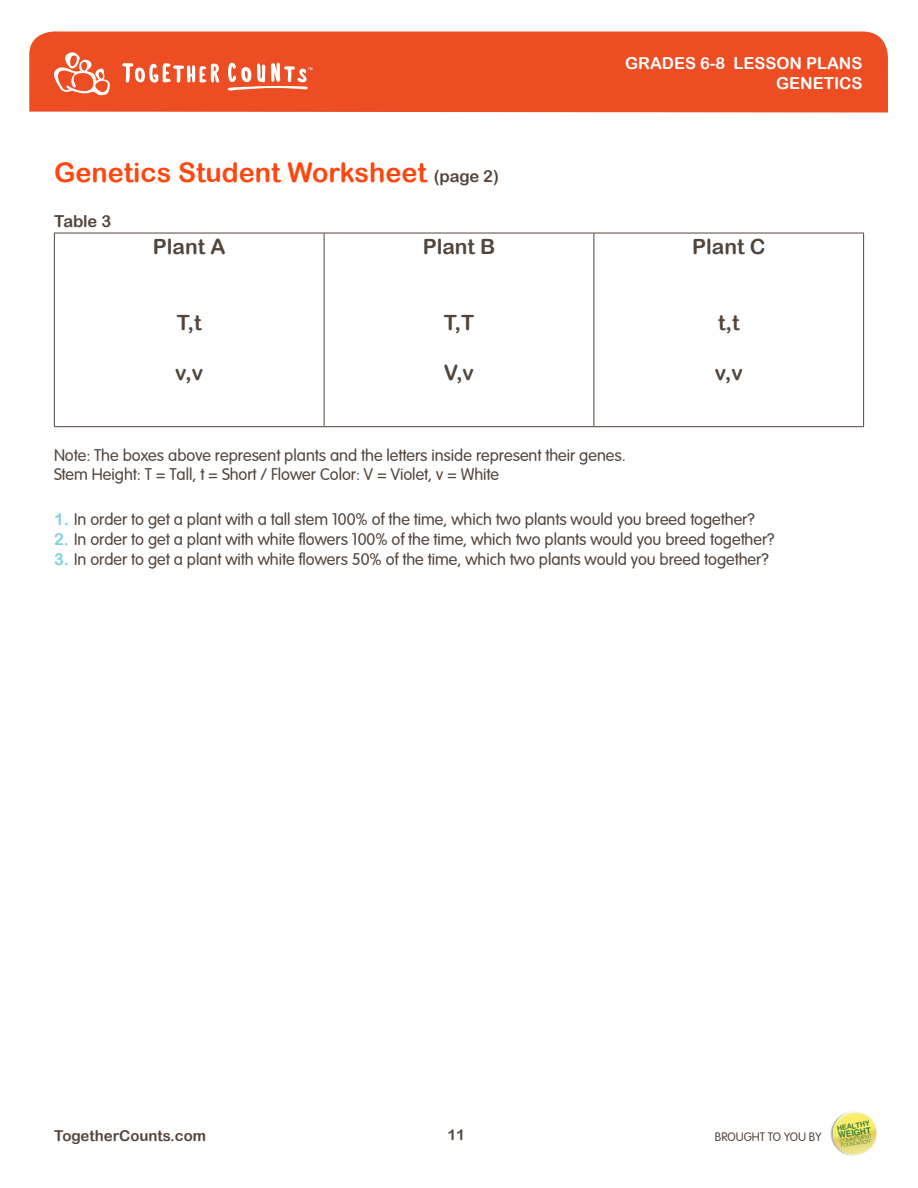
<style>
.page{position:relative;width:918px;height:1188px;background:#fff}
.page>*{position:absolute;margin:0;border:0;box-sizing:border-box;transform-origin:0 0}
.Subhead_orange{font:27px "Arial Rounded MT Bold";color:#ff460f}
.Body{font:21px "Arial Rounded MT Bold";color:#52453c}
.Numbered_list{font:16.5px "Arial Rounded";color:#52453c}
.Body-2{font:16.5px "Arial Rounded";color:#52453c}
.t1{font:16.5px/19.8px "Arial Rounded MT Bold";color:#fff;text-align:right}
.Body-3{font:16.5px "Arial Rounded MT Bold";letter-spacing:-.015em;color:#52453c}
.t2{font:15px "Arial Rounded MT Bold";color:#52453c}
.t3{font:12px "Arial Rounded";color:#52453c}
.t4{font:700 8.7px "Helvetica";color:#337c3c;scale:.95 1}
.t5{font:700 7.05px "Helvetica";color:#337c3c}
.t6{font:300 5.1px "Helvetica Neue";color:#337c3c}
.t7{font:300 4.95px "Helvetica Neue";color:#337c3c}
.s1{font-size:16.5px;color:#52453c}
.s2{font-family:"Arial Rounded MT Bold";color:#7ed0e0}
</style>
<div class="page">
<div style="left:29px;top:31px;width:859px;height:81px;background:#ec4d23"></div>
<svg style="left:53px;top:52px;width:57px;height:44px"></svg>
<svg style="left:122px;top:63px;width:97px;height:20px"></svg>
<svg style="left:227px;top:63px;width:85px;height:28px"></svg>
<img style="left:830px;top:1127px;width:27px;height:29px">
<img style="left:832px;top:1112px;width:45px;height:43px">
<hr style="left:54px;top:233px;width:270px;height:1px;background:#52453c">
<hr style="left:54px;top:233px;width:1px;height:193px;background:#52453c">
<hr style="left:324px;top:233px;width:270px;height:1px;background:#52453c">
<hr style="left:324px;top:233px;width:1px;height:193px;background:#52453c">
<hr style="left:594px;top:233px;width:270px;height:1px;background:#52453c">
<hr style="left:594px;top:233px;width:1px;height:193px;background:#52453c">
<hr style="left:863px;top:233px;width:1px;height:193px;background:#52453c">
<hr style="left:54px;top:426px;width:270px;height:1px;background:#52453c">
<hr style="left:324px;top:426px;width:270px;height:1px;background:#52453c">
<hr style="left:594px;top:426px;width:270px;height:1px;background:#52453c">
<p class="Subhead_orange" style="left:54px;top:156px;width:446px">Genetics Student Worksheet <span class="s1">(page 2)</span></p>
<p class="Body-3" style="left:54px;top:211px;width:59px">Table 3</p>
<p class="Body" style="left:153px;top:234px;width:74px">Plant A</p>
<p class="Body" style="left:423px;top:234px;width:74px">Plant B</p>
<p class="Body" style="left:177px;top:310px;width:26px">T,t</p>
<p class="Body" style="left:175px;top:360px;width:30px">v,v</p>
<p class="Body" style="left:444px;top:310px;width:32px">T,T</p>
<p class="Body" style="left:444px;top:360px;width:32px">V,v</p>
<p class="t1" style="left:625px;top:53px;width:239px">GRADES 6-8 LESSON PLANS<br>GENETICS</p>
<p class="Body" style="left:692px;top:234px;width:75px">Plant C</p>
<p class="Body" style="left:718px;top:310px;width:23px">t,t</p>
<p class="Body" style="left:715px;top:360px;width:30px">v,v</p>
<p class="Body-2" style="left:54px;top:443px;width:573px">Note: The boxes above represent plants and the letters inside represent their genes.</p>
<p class="Body-2" style="left:54px;top:463px;width:447px">Stem Height: T = Tall, t = Short / Flower Color: V = Violet, v = White</p>
<p class="Numbered_list" style="left:54px;top:508px;width:702px"><span class="s2">1.</span> In order to get a plant with a tall stem 100% of the time, which two plants would you breed together?</p>
<p class="Numbered_list" style="left:54px;top:527px;width:722px"><span class="s2">2.</span> In order to get a plant with white flowers 100% of the time, which two plants would you breed together?</p>
<p class="Numbered_list" style="left:54px;top:547px;width:716px"><span class="s2">3.</span> In order to get a plant with white flowers 50% of the time, which two plants would you breed together?</p>
<p class="t2" style="left:447px;top:1126px;width:19px">11</p>
<p class="t2" style="left:54px;top:1127px;width:154px">TogetherCounts.com</p>
<p class="t3" style="left:715px;top:1128px;width:108px">BROUGHT TO YOU BY</p>
<p class="t5" style="left:836px;top:1123px;width:35px;rotate:-9deg">HEALTHY</p>
<p class="t4" style="left:837px;top:1128px;width:36px;rotate:-9deg">WEIGHT</p>
<p class="t6" style="left:839px;top:1137px;width:33px;rotate:-9deg">COMMITMENT</p>
<p class="t7" style="left:841px;top:1142px;width:31px;rotate:-9deg">FOUNDATION</p>
</div>
